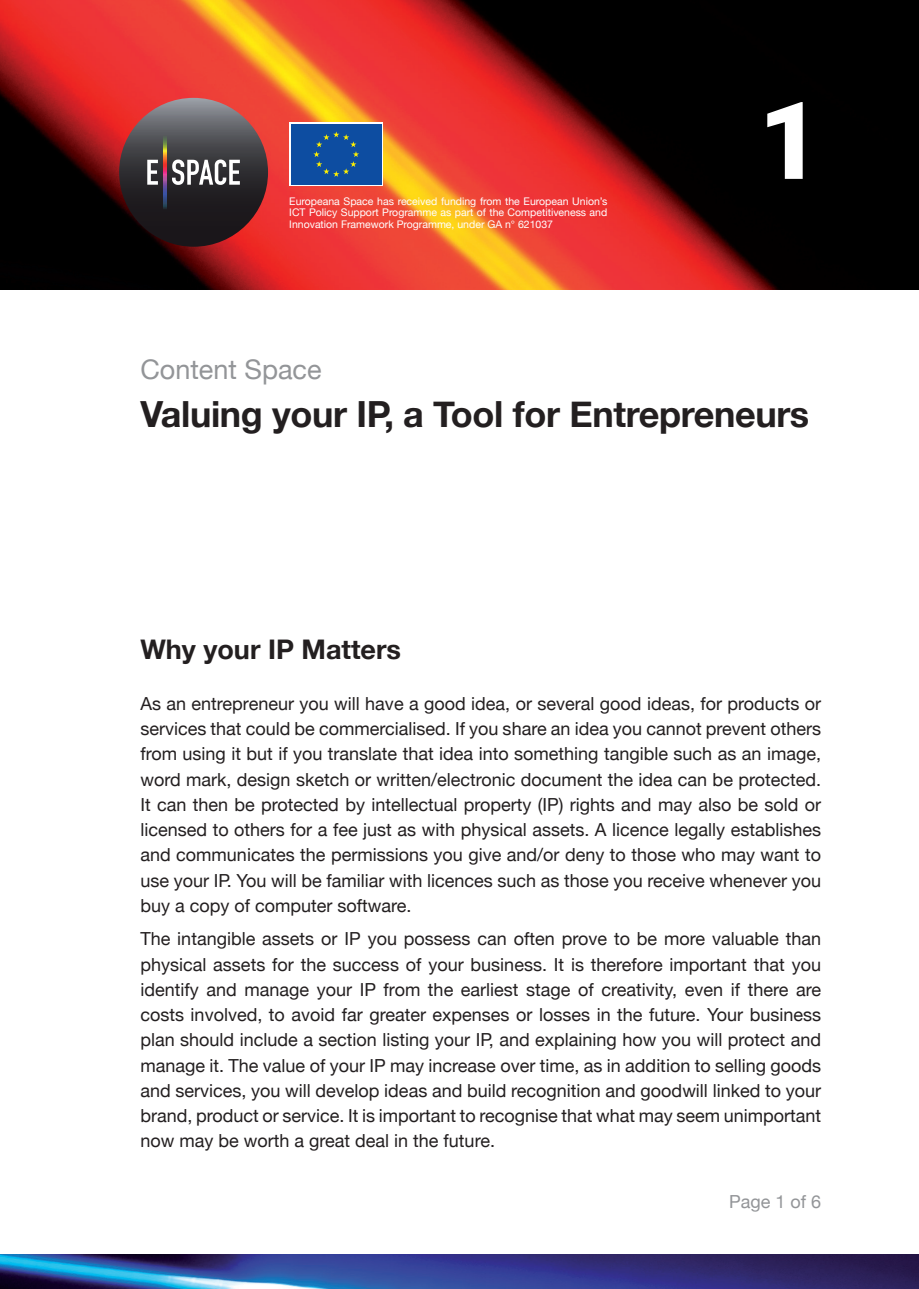
<style>
.page{position:relative;width:919px;height:1289px;background:#fff}
.page>*{position:absolute;margin:0;border:0;box-sizing:border-box;transform-origin:0 0}
.t1{font:900 108px "Roboto";color:#fff}
.t2{font:700 36px "Helvetica Neue";letter-spacing:-.01em;color:#231f20}
.t3{font:700 27px "Helvetica Neue";color:#231f20}
.t4{font:27px "Helvetica Neue";color:#939598}
.t5{font:18px/25.2px "Helvetica Neue";color:#231f20;text-align:justify}
.t6{font:18px "Helvetica Neue";color:#939598}
.t7{font:10.5px/11.6px "Helvetica Neue";color:#fff;text-align:justify}
</style>
<div class="page">
<img style="left:0;top:0;width:918px;height:289px">
<img style="left:0;top:1254px;width:918px;height:34px">
<svg style="left:119px;top:98px;width:149px;height:149px;background:#3c3a3e"></svg>
<svg style="left:172px;top:159px;width:68px;height:26px"></svg>
<svg style="left:147px;top:160px;width:11px;height:25px"></svg>
<svg style="left:163px;top:135px;width:3px;height:74px"></svg>
<div style="left:289px;top:122px;width:94px;height:64px;background:linear-gradient(to right,#0d4da1,#0d4da1)"></div>
<div style="left:291px;top:124px;width:90px;height:60px;background:#0d4da1"></div>
<svg style="left:313px;top:131px;width:46px;height:46px"></svg>
<p class="t7" style="left:289px;top:196px;width:319px">Europeana Space has received funding from the European Union’s ICT Policy Support Programme as part of the Competitiveness and Innovation Framework Programme, under GA n° 621037</p>
<h1 class="t1" style="left:758px;top:65px;width:64px">1</h1>
<h3 class="t4" style="left:140px;top:350px;width:183px">Content Space</h3>
<h2 class="t2" style="left:140px;top:386px;width:670px">Valuing your IP, a Tool for Entrepreneurs</h2>
<h3 class="t3" style="left:140px;top:628px;width:262px">Why your IP Matters</h3>
<p class="t5" style="left:140px;top:692px;width:682px">As an entrepreneur you will have a good idea, or several good ideas, for products or services that could be commercialised. If you share an idea you cannot prevent others from using it but if you translate that idea into something tangible such as an image, word mark, design sketch or written/electronic document the idea can be protected.<br>It can then be protected by intellectual property (IP) rights and may also be sold or licensed to others for a fee just as with physical assets. A licence legally establishes and communicates the permissions you give and/or deny to those who may want to use your IP. You will be familiar with licences such as those you receive whenever you buy a copy of computer software.</p>
<p class="t5" style="left:140px;top:927px;width:682px">The intangible assets or IP you possess can often prove to be more valuable than physical assets for the success of your business. It is therefore important that you identify and manage your IP from the earliest stage of creativity, even if there are costs involved, to avoid far greater expenses or losses in the future. Your business plan should include a section listing your IP, and explaining how you will protect and manage it. The value of your IP may increase over time, as in addition to selling goods and services, you will develop ideas and build recognition and goodwill linked to your brand, product or service. It is important to recognise that what may seem unimportant now may be worth a great deal in the future.</p>
<p class="t6" style="left:729px;top:1188px;width:94px">Page 1 of 6</p>
</div>
